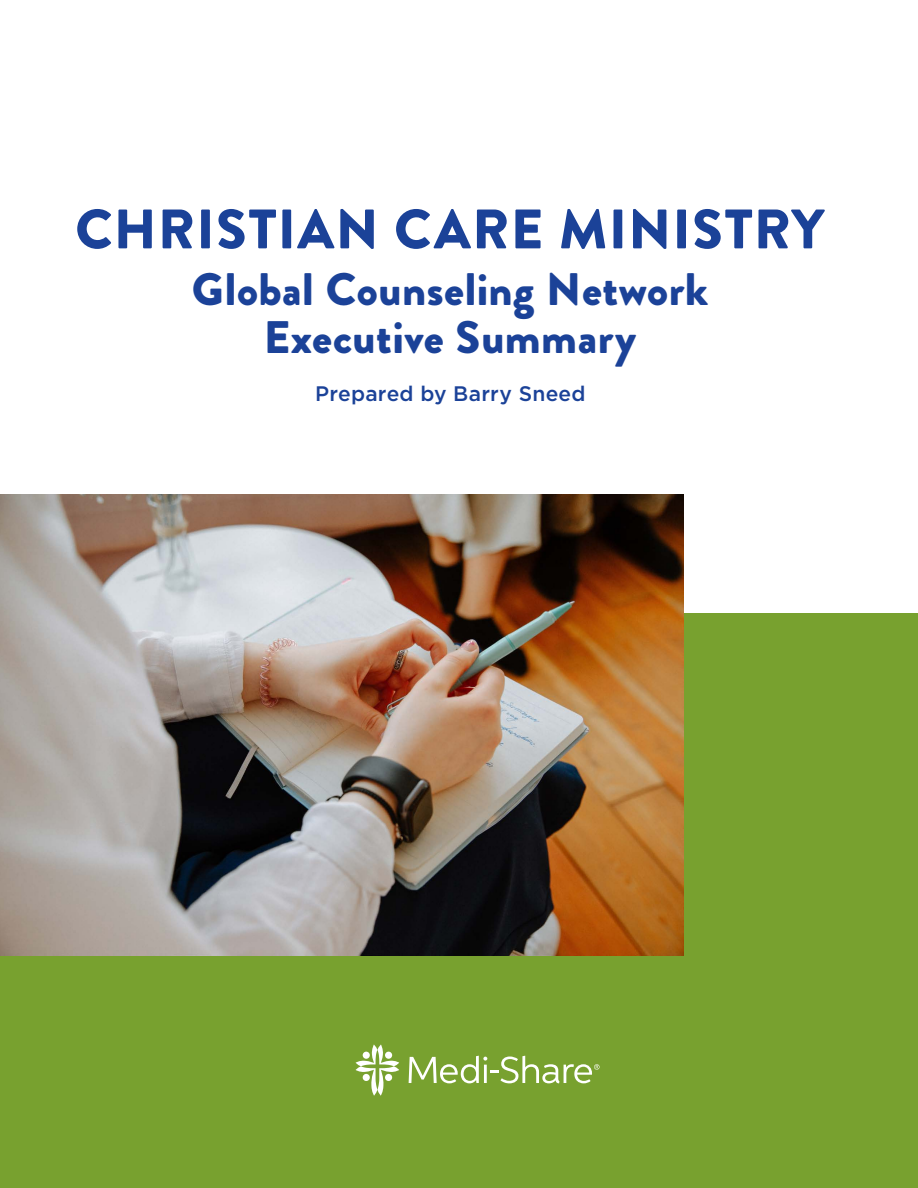
<style>
.page{position:relative;width:918px;height:1188px;background:#fff}
.page>*{position:absolute;margin:0;border:0;box-sizing:border-box;transform-origin:0 0}
.t1{font:900 55.5px "Brandon Grotesque";letter-spacing:.025em;color:#1b4298}
.t2{font:900 45.45px/48px "Brandon Grotesque";letter-spacing:.01em;color:#1b4298;text-align:center}
.t3{font:500 21px "Gotham";letter-spacing:.01em;color:#1b4298}
</style>
<div class="page">
<div style="left:0;top:613px;width:918px;height:575px;background:#78a12f"></div>
<svg style="left:356px;top:1045px;width:43px;height:51px"></svg>
<svg style="left:409px;top:1056px;width:191px;height:27px"></svg>
<img style="left:0;top:494px;width:684px;height:461px">
<p class="t1" style="left:75px;top:190px;width:751px">CHRISTIAN CARE MINISTRY</p>
<p class="t2" style="left:192px;top:266px;width:518px">Global Counseling Network<br>Executive Summary</p>
<p class="t3" style="left:315px;top:381px;width:272px">Prepared by Barry Sneed</p>
</div>
